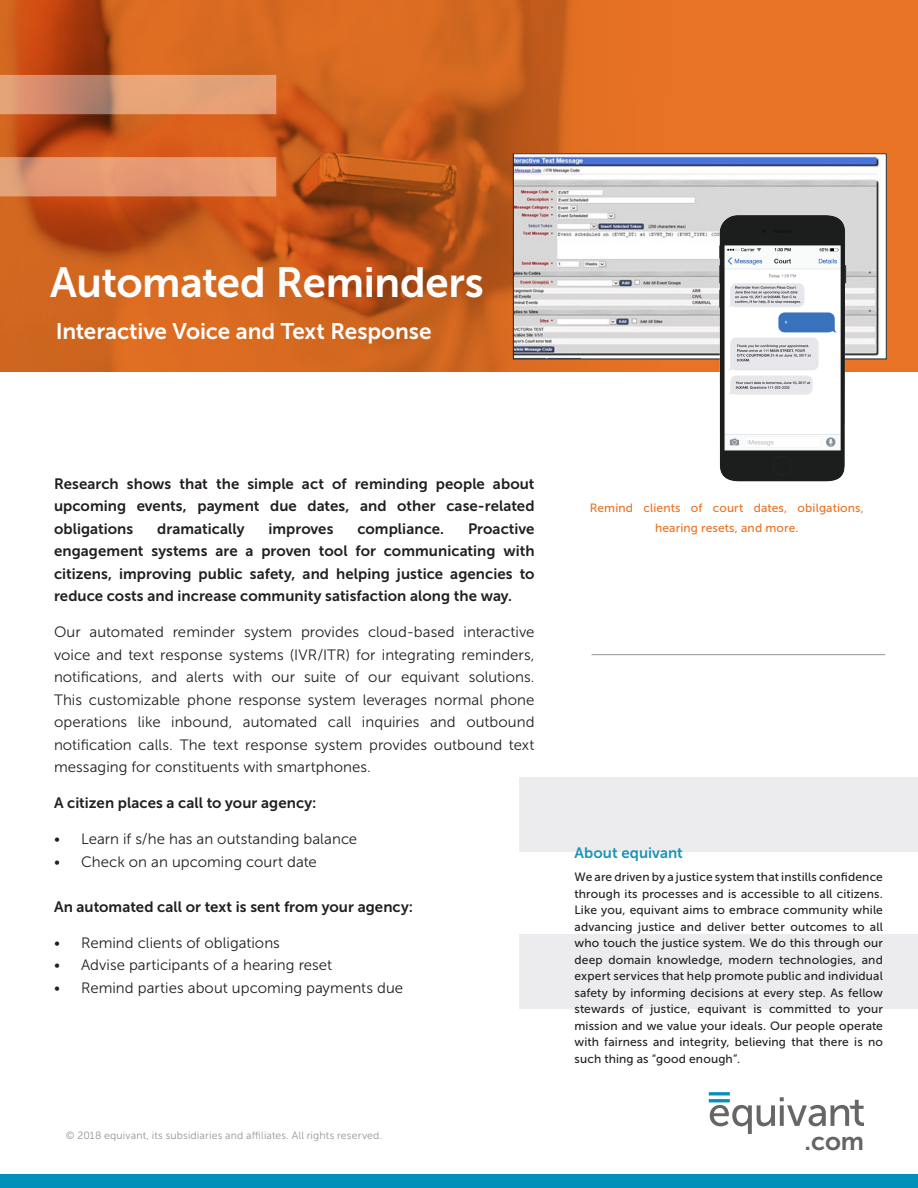
<style>
.page{position:relative;width:918px;height:1188px;background:#fff}
.page>*{position:absolute;margin:0;border:0;box-sizing:border-box;transform-origin:0 0}
.t1{font:42px "Museo Sans 700";letter-spacing:-.01em;color:#fff}
.t2{font:25.5px "Museo Sans 700";color:#626465}
.t3{font:22.5px "Museo Sans 700";letter-spacing:-.005em;color:#fff}
.t4{font:15px/22.5px "Museo Sans 300";letter-spacing:.005em;color:#231f20;text-align:justify}
.t5{font:15px/22.5px "Museo Sans 700";letter-spacing:.005em;color:#231f20;text-align:justify}
.t6{font:15px "Museo Sans 700";letter-spacing:.005em;color:#1e92bc}
.t7{font:12px/16.5px "Museo Sans 500";letter-spacing:.015em;color:#231f20;text-align:justify}
.t8{font:12px/19.5px "Museo Sans 500";letter-spacing:.015em;color:#e97324;text-align:center}
.t9{font:10.5px "Museo Sans 300";letter-spacing:.015em;color:#939598}
</style>
<div class="page">
<div style="left:0;top:0;width:918px;height:372px;background:#e97324"></div>
<img style="left:0;top:0;width:690px;height:372px">
<hr style="left:709px;top:1092px;width:21px;height:3px;background:#0090b9">
<hr style="left:709px;top:1099px;width:21px;height:3px;background:#0090b9">
<svg style="left:710px;top:1097px;width:154px;height:37px"></svg>
<div style="left:0;top:1174px;width:918px;height:14px;background:#0090b9"></div>
<svg style="left:0;top:75px;width:276px;height:121px"></svg>
<hr style="left:592px;top:654px;width:293px;height:1px;background:#939598">
<div style="left:519px;top:934px;width:399px;height:75px;background:#ececee"></div>
<div style="left:519px;top:778px;width:399px;height:74px;background:#ececee"></div>
<img style="left:515px;top:155px;width:370px;height:202px">
<div style="left:513px;top:153px;width:374px;height:206px;border:1px solid #231f20"></div>
<img style="left:712px;top:208px;width:142px;height:274px">
<p class="t1" style="left:50px;top:259px;width:435px">Automated Reminders</p>
<p class="t3" style="left:56px;top:318px;width:377px">Interactive Voice and Text Response</p>
<p class="t5" style="left:54px;top:472px;width:482px">Research shows that the simple act of reminding people about upcoming events, payment due dates, and other case-related obligations</p>
<p class="t5" style="left:54px;top:517px;width:482px;text-indent:414px">Proactive engagement systems are a proven tool for communicating with citizens, improving public safety, and helping justice agencies to reduce costs and increase community satisfaction along the way.</p>
<p class="t4" style="left:54px;top:621px;width:482px">Our automated reminder system provides cloud-based interactive voice and text response systems (IVR/ITR) for integrating reminders, notifications, and alerts with our suite of our equivant solutions.<br>This customizable phone response system leverages normal phone operations like inbound, automated call inquiries and outbound notification calls. The text response system provides outbound text messaging for constituents with smartphones.</p>
<p class="t5" style="left:54px;top:792px;width:264px">A citizen places a call to your agency:</p>
<p class="t4" style="left:54px;top:828px;width:305px">• Learn if s/he has an outstanding balance</p>
<p class="t4" style="left:54px;top:850px;width:264px">• Check on an upcoming court date</p>
<p class="t5" style="left:54px;top:895px;width:361px">An automated call or text is sent from your agency:</p>
<p class="t4" style="left:54px;top:931px;width:227px">• Remind clients of obligations</p>
<p class="t4" style="left:54px;top:954px;width:280px">• Advise participants of a hearing reset</p>
<p class="t4" style="left:54px;top:976px;width:351px">• Remind parties about upcoming payments due</p>
<p class="t5" style="left:157px;top:517px;width:89px">dramatically</p>
<p class="t5" style="left:268px;top:517px;width:67px">improves</p>
<p class="t5" style="left:357px;top:517px;width:88px">compliance.</p>
<p class="t9" style="left:66px;top:1130px;width:318px">© 2018 equivant, its subsidiaries and affiliates. All rights reserved.</p>
<p class="t8" style="left:590px;top:498px;width:276px">Remind clients of court dates, obilgations, hearing resets, and more.</p>
<p class="t6" style="left:574px;top:844px;width:110px">About equivant</p>
<p class="t7" style="left:574px;top:869px;width:310px">We are driven by a justice system that instills confidence through its processes and is accessible to all citizens.<br>Like you, equivant aims to embrace community while advancing justice and deliver better outcomes to all who touch the justice system. We do this through our deep domain knowledge, modern technologies, and expert services that help promote public and individual safety by informing decisions at every step. As fellow stewards of justice, equivant is committed to your mission and we value your ideals. Our people operate with fairness and integrity, believing that there is no such thing as “good enough”.</p>
<p class="t2" style="left:805px;top:1127px;width:61px">.com</p>
</div>
